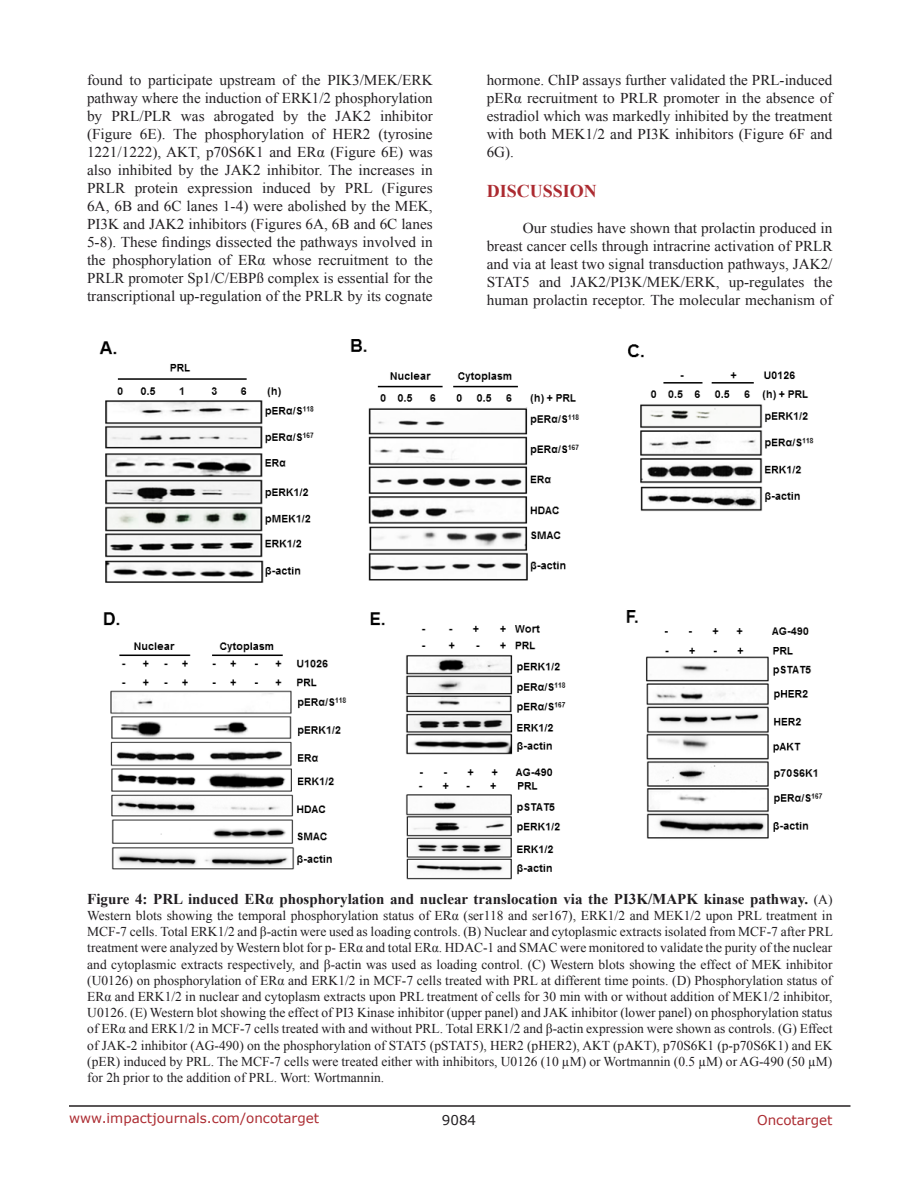
<style>
.page{position:relative;width:918px;height:1188px;background:#fff}
.page>*{position:absolute;margin:0;border:0;box-sizing:border-box;transform-origin:0 0}
.Heading{font:700 18px "Times New Roman";color:#ac2b31}
.BodyText{font:15px/18px "Times New Roman";color:#221f22;text-align:justify}
.FigureText{font:700 15px "Times New Roman";color:#221f22}
.FigureText-2{font:13.5px/16.2px "Times New Roman";color:#221f22;text-align:justify}
.t1{font:13.5px "Verdana";color:#ac2b31}
.t2{font:13.5px "Verdana";color:#221f22}
.s1{font-weight:400;font-size:13.5px}
</style>
<div class="page">
<hr style="left:69px;top:1105px;width:781px;height:2px;background:#231f20">
<img style="left:99px;top:339px;width:724px;height:541px">
<p class="BodyText" style="left:87px;top:71px;width:347px">found to participate upstream of the PIK3/MEK/ERK pathway where the induction of ERK1/2 phosphorylation by PRL/PLR was abrogated by the JAK2 inhibitor (Figure 6E). The phosphorylation of HER2 (tyrosine 1221/1222), AKT, p70S6K1 and ERα (Figure 6E) was also inhibited by the JAK2 inhibitor. The increases in PRLR protein expression induced by PRL (Figures 6A, 6B and 6C lanes 1-4) were abolished by the MEK, PI3K and JAK2 inhibitors (Figures 6A, 6B and 6C lanes 5-8). These findings dissected the pathways involved in the phosphorylation of ERα whose recruitment to the PRLR promoter Sp1/C/EBPß complex is essential for the transcriptional up-regulation of the PRLR by its cognate</p>
<p class="BodyText" style="left:487px;top:71px;width:347px">hormone. ChIP assays further validated the PRL-induced pERα recruitment to PRLR promoter in the absence of estradiol which was markedly inhibited by the treatment with both MEK1/2 and PI3K inhibitors (Figure 6F and 6G).</p>
<p class="Heading" style="left:487px;top:179px;width:112px">DISCUSSION</p>
<p class="BodyText" style="left:487px;top:219px;width:347px;text-indent:36px">Our studies have shown that prolactin produced in breast cancer cells through intracrine activation of PRLR and via at least two signal transduction pathways, JAK2/ STAT5 and JAK2/PI3K/MEK/ERK, up-regulates the human prolactin receptor. The molecular mechanism of</p>
<p class="FigureText" style="left:87px;top:888px;width:747px">Figure 4: PRL induced ERα phosphorylation and nuclear translocation via the PI3K/MAPK kinase pathway. <span class="s1">(A)</span></p>
<p class="FigureText-2" style="left:87px;top:907px;width:747px">Western blots showing the temporal phosphorylation status of ERα (ser118 and ser167), ERK1/2 and MEK1/2 upon PRL treatment in MCF-7 cells. Total ERK1/2 and β-actin were used as loading controls. (B) Nuclear and cytoplasmic extracts isolated from MCF-7 after PRL treatment were analyzed by Western blot for p- ERα and total ERα. HDAC-1 and SMAC were monitored to validate the purity of the nuclear and cytoplasmic extracts respectively, and β-actin was used as loading control. (C) Western blots showing the effect of MEK inhibitor (U0126) on phosphorylation of ERα and ERK1/2 in MCF-7 cells treated with PRL at different time points. (D) Phosphorylation status of ERα and ERK1/2 in nuclear and cytoplasm extracts upon PRL treatment of cells for 30 min with or without addition of MEK1/2 inhibitor, U0126. (E) Western blot showing the effect of PI3 Kinase inhibitor (upper panel) and JAK inhibitor (lower panel) on phosphorylation status of ERα and ERK1/2 in MCF-7 cells treated with and without PRL. Total ERK1/2 and β-actin expression were shown as controls. (G) Effect of JAK-2 inhibitor (AG-490) on the phosphorylation of STAT5 (pSTAT5), HER2 (pHER2), AKT (pAKT), p70S6K1 (p-p70S6K1) and EK (pER) induced by PRL. The MCF-7 cells were treated either with inhibitors, U0126 (10 µM) or Wortmannin (0.5 µM) or AG-490 (50 µM) for 2h prior to the addition of PRL. Wort: Wortmannin.</p>
<p class="t1" style="left:69px;top:1109px;width:252px">www.impactjournals.com/oncotarget</p>
<p class="t2" style="left:442px;top:1111px;width:36px">9084</p>
<p class="t1" style="left:757px;top:1111px;width:77px">Oncotarget</p>
</div>
